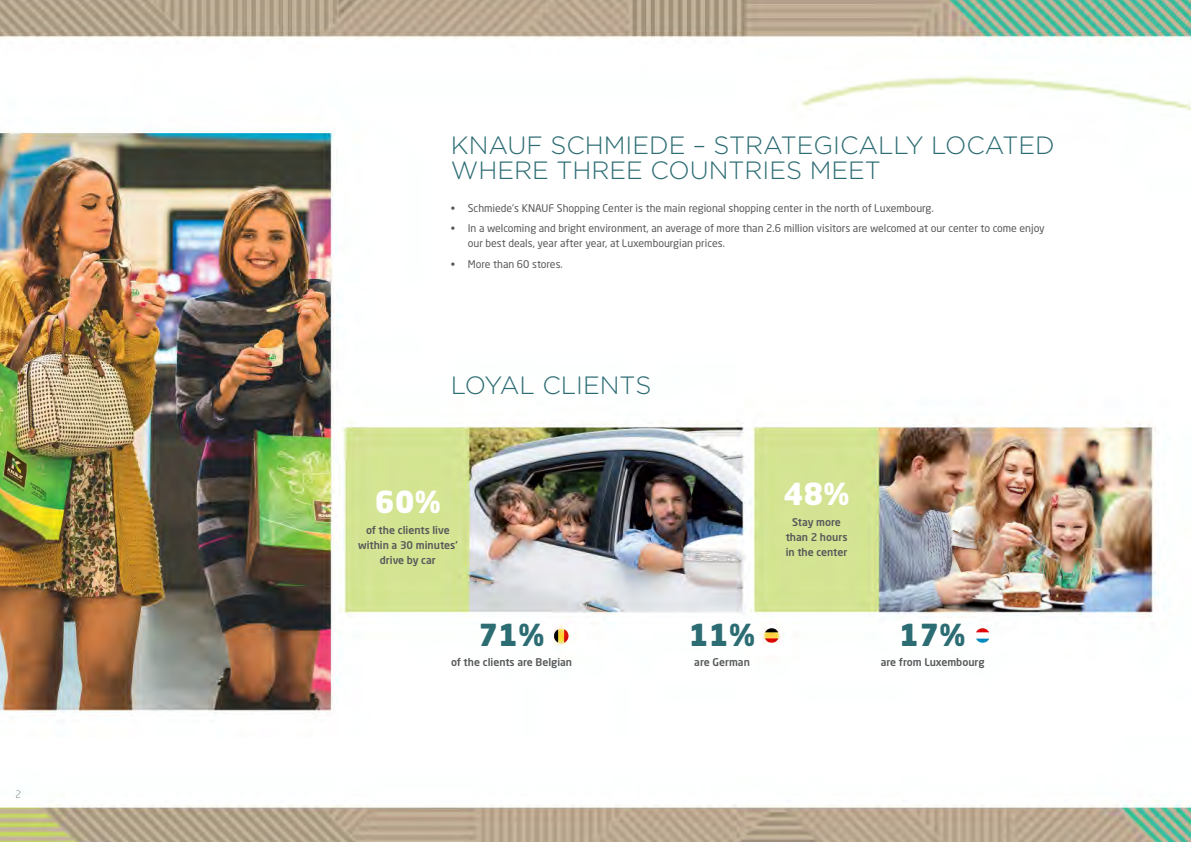
<style>
.page{position:relative;width:1191px;height:842px;background:#fff}
.page>*{position:absolute;margin:0;border:0;box-sizing:border-box;transform-origin:0 0}
.Body{font:900 30px "Neo Sans Std";color:#2c6c73}
.Body-2{font:900 30px "Neo Sans Std";color:#fff}
.Titre{font:300 25px/25px "Gotham";color:#2c6c73}
.Body-3{font:10.5px/15px "Neo Sans Std";color:#57585a}
.Body-4{font:500 10.5px/15px "Neo Sans Std";color:#57585a;text-align:center}
.t1{font:300 10px "Neo Sans Std";color:#6c6d70}
</style>
<div class="page">
<img style="left:0;top:0;width:1191px;height:842px">
<p class="t1" style="left:16px;top:788px;width:7px">2</p>
<p class="Titre" style="left:451px;top:132px;width:605px">KNAUF SCHMIEDE – STRATEGICALLY LOCATED<br>WHERE THREE COUNTRIES MEET</p>
<p class="Body-3" style="left:451px;top:200px;width:484px">• Schmiede’s KNAUF Shopping Center is the main regional shopping center in the north of Luxembourg.</p>
<p class="Body-3" style="left:468px;top:221px;width:578px;text-indent:-17px">• In a welcoming and bright environment, an average of more than 2.6 million visitors are welcomed at our center to come enjoy our best deals, year after year, at Luxembourgian prices.</p>
<p class="Body-3" style="left:451px;top:256px;width:114px">• More than 60 stores.</p>
<p class="Titre" style="left:451px;top:372px;width:202px">LOYAL CLIENTS</p>
<p class="Body-2" style="left:375px;top:482px;width:67px">60%</p>
<p class="Body-4" style="left:358px;top:522px;width:101px">of the clients live within a 30 minutes’ drive by car</p>
<p class="Body" style="left:478px;top:615px;width:67px">71%</p>
<p class="Body-4" style="left:451px;top:655px;width:123px">of the clients are Belgian</p>
<p class="Body" style="left:689px;top:615px;width:67px">11%</p>
<p class="Body-4" style="left:694px;top:655px;width:57px">are German</p>
<p class="Body-2" style="left:783px;top:474px;width:67px">48%</p>
<p class="Body-4" style="left:785px;top:514px;width:63px">Stay more than 2 hours in the center</p>
<p class="Body" style="left:899px;top:615px;width:67px">17%</p>
<p class="Body-4" style="left:880px;top:655px;width:105px">are from Luxembourg</p>
</div>
